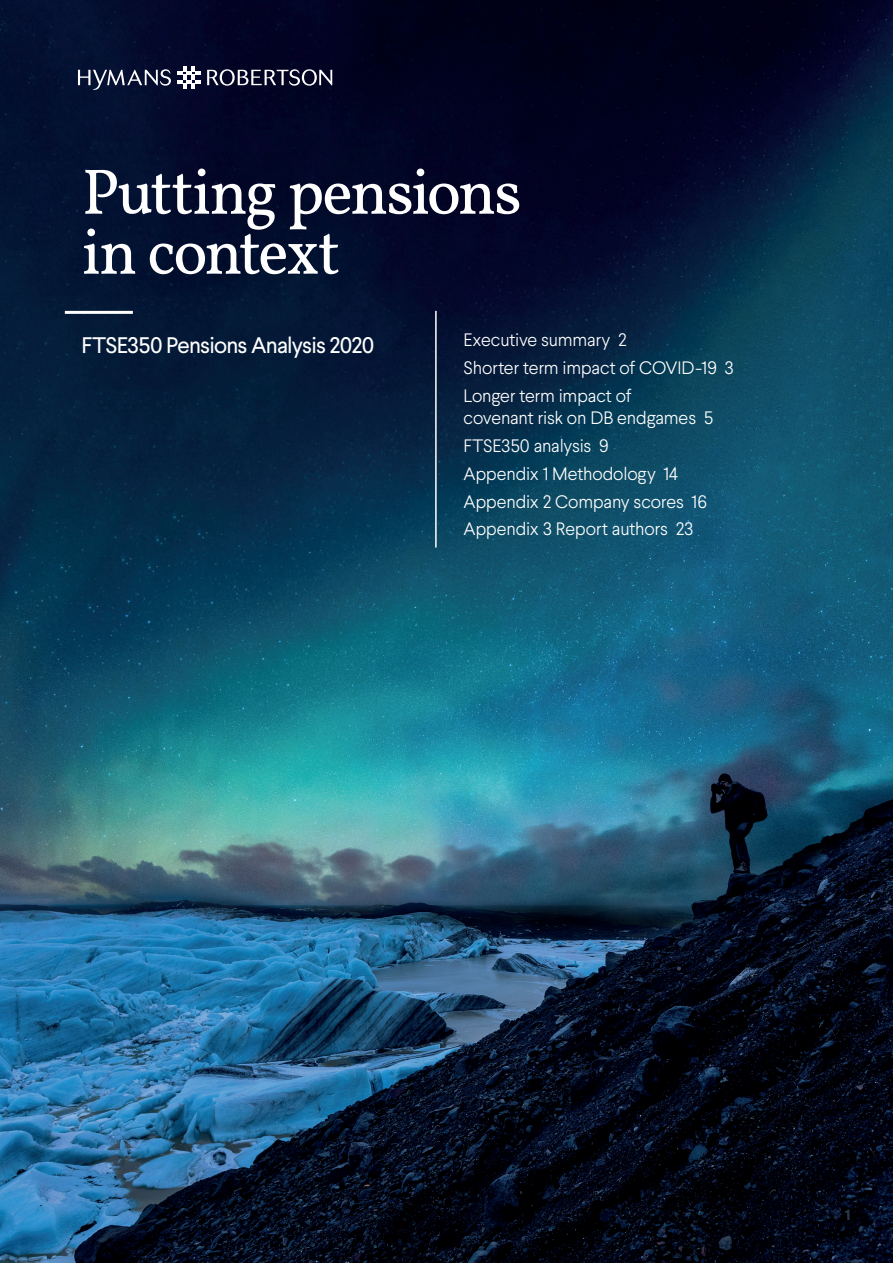
<style>
.page{position:relative;width:893px;height:1263px;background:#fff}
.page>*{position:absolute;margin:0;border:0;box-sizing:border-box;transform-origin:0 0}
.t1{font:64.5px/60px "Vollkorn";letter-spacing:-.04em;color:#fff}
.t2{font:22.5px "Larsseit";letter-spacing:-.035em;color:#fff}
.t3{font:300 18px/27.8px "Larsseit";letter-spacing:-.01em;color:#fff}
.t4{font:700 15px "Larsseit";color:#2b3a45}
</style>
<div class="page">
<img style="left:0;top:0;width:893px;height:1263px">
<hr style="left:435px;top:311px;width:2px;height:236px;background:#fff">
<hr style="left:65px;top:311px;width:68px;height:3px;background:#fff">
<svg style="left:177px;top:66px;width:24px;height:23px"></svg>
<svg style="left:78px;top:69px;width:93px;height:21px;background:#3e4660"></svg>
<svg style="left:207px;top:69px;width:125px;height:17px"></svg>
<h1 class="t1" style="left:82px;top:164px;width:442px">Putting pensions in context</h1>
<p class="t2" style="left:82px;top:331px;width:294px">FTSE350 Pensions Analysis 2020</p>
<p class="t3" style="left:463px;top:326px;width:272px">Executive summary 2<br>Shorter term impact of COVID-19 3<br>Longer term impact of</p>
<p class="t3" style="left:463px;top:404px;width:251px">covenant risk on DB endgames 5<br>FTSE350 analysis 9<br>Appendix 1 Methodology 14<br>Appendix 2 Company scores 16<br>Appendix 3 Report authors 23</p>
<p class="t4" style="left:845px;top:1205px;width:7px">1</p>
</div>
